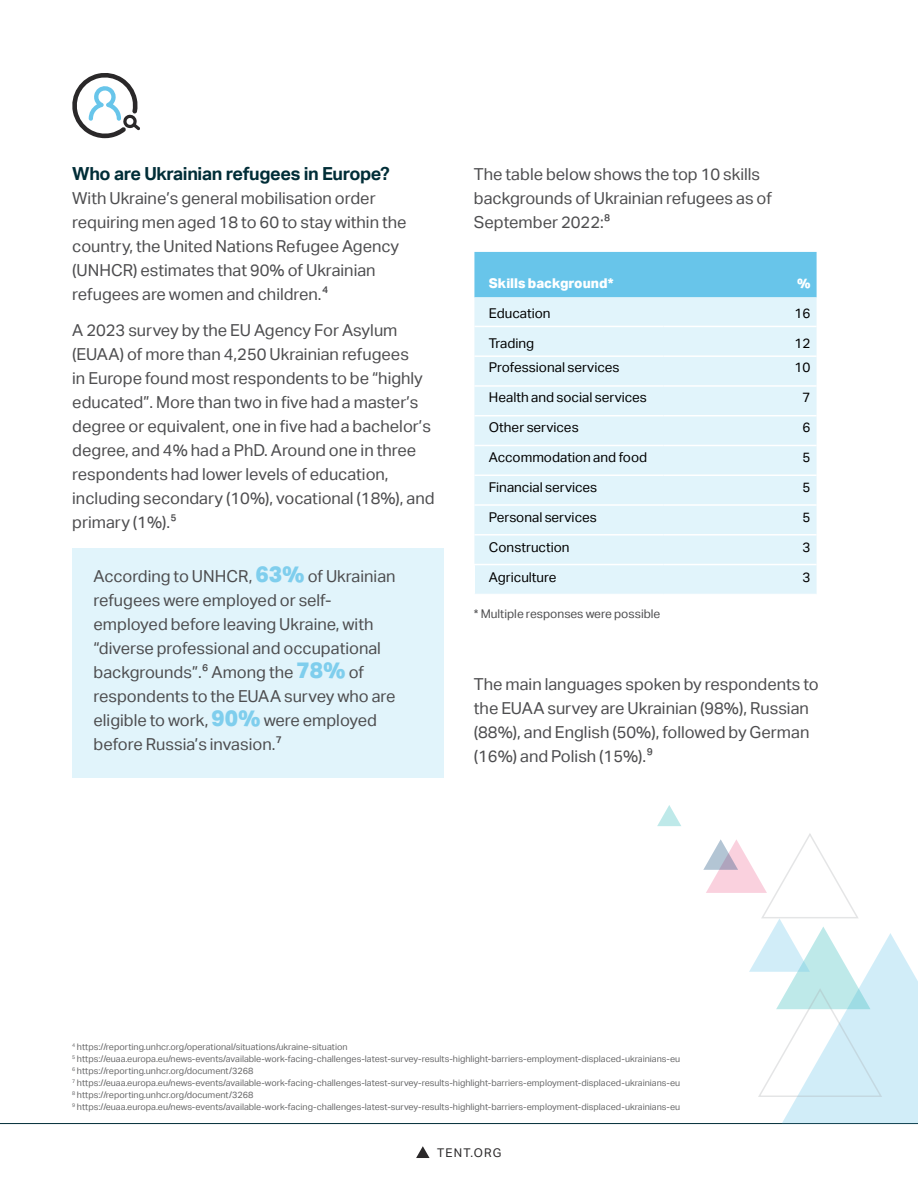
<style>
.page{position:relative;width:918px;height:1188px;background:#fff}
.page>*{position:absolute;margin:0;border:0;box-sizing:border-box;transform-origin:0 0}
.t1{font:700 18px "Aktiv Grotesk";letter-spacing:-.02em;color:#002d37}
.t2{font:16.5px/24px "Aktiv Grotesk";color:#4d4d4f}
.t3{font:13.5px "Aktiv Grotesk";color:#000}
.t4{font:800 13.5px "Aktiv Grotesk";color:#fff}
.t5{font:12px "Aktiv Grotesk";color:#4d4d4f}
.t6{font:12px "Aktiv Grotesk";letter-spacing:.1em;color:#2a2829}
.t7{font:9px/12px "Aktiv Grotesk";color:#686869}
.s1{font-weight:800;font-size:22.5px;color:#7fceed}
</style>
<div class="page">
<svg style="left:416px;top:1146px;width:14px;height:12px"></svg>
<hr style="left:0;top:1123px;width:918px;height:1px;background:#002d37">
<svg style="left:72px;top:73px;width:68px;height:65px"></svg>
<div style="left:72px;top:549px;width:372px;height:229px;background:#e1f4fb"></div>
<div style="left:474px;top:252px;width:343px;height:45px;background:#68c5ea"></div>
<div style="left:474px;top:297px;width:343px;height:297px;background:#e1f4fb"></div>
<hr style="left:474px;top:355px;width:189px;height:2px;background:#fff">
<hr style="left:663px;top:355px;width:154px;height:2px;background:#fff">
<hr style="left:474px;top:385px;width:189px;height:2px;background:#fff">
<hr style="left:663px;top:385px;width:154px;height:2px;background:#fff">
<hr style="left:474px;top:415px;width:189px;height:1px;background:#fff">
<hr style="left:663px;top:415px;width:154px;height:1px;background:#fff">
<hr style="left:474px;top:445px;width:189px;height:1px;background:#fff">
<hr style="left:663px;top:445px;width:154px;height:1px;background:#fff">
<hr style="left:474px;top:475px;width:189px;height:1px;background:#fff">
<hr style="left:663px;top:475px;width:154px;height:1px;background:#fff">
<hr style="left:474px;top:504px;width:189px;height:2px;background:#fff">
<hr style="left:663px;top:504px;width:154px;height:2px;background:#fff">
<hr style="left:474px;top:534px;width:189px;height:2px;background:#fff">
<hr style="left:663px;top:534px;width:154px;height:2px;background:#fff">
<hr style="left:663px;top:326px;width:154px;height:1px;background:#fff">
<hr style="left:474px;top:564px;width:189px;height:1px;background:#fff">
<hr style="left:663px;top:564px;width:154px;height:1px;background:#fff">
<svg style="left:474px;top:565px;width:1px;height:29px"></svg>
<hr style="left:474px;top:326px;width:189px;height:1px;background:#fff">
<svg style="left:703px;top:833px;width:215px;height:290px"></svg>
<svg style="left:657px;top:805px;width:24px;height:21px"></svg>
<p class="t1" style="left:72px;top:161px;width:319px">Who are Ukrainian refugees in Europe?</p>
<p class="t2" style="left:72px;top:185px;width:336px">With Ukraine’s general mobilisation order requiring men aged 18 to 60 to stay within the country, the United Nations Refugee Agency (UNHCR) estimates that 90% of Ukrainian refugees are women and children.4</p>
<p class="t2" style="left:72px;top:318px;width:364px">A 2023 survey by the EU Agency For Asylum (EUAA) of more than 4,250 Ukrainian refugees<br>in Europe found most respondents to be “highly educated”. More than two in five had a master’s degree or equivalent, one in five had a bachelor’s degree, and 4% had a PhD. Around one in three respondents had lower levels of education, including secondary (10%), vocational (18%), and primary (1%).5</p>
<p class="t2" style="left:94px;top:563px;width:304px">According to UNHCR, <span class="s1">63%</span> of Ukrainian refugees were employed or self&shy;employed before leaving Ukraine, with “diverse professional and occupational backgrounds”.6 Among the <span class="s1">78%</span> of respondents to the EUAA survey who are eligible to work, <span class="s1">90%</span> were employed before Russia’s invasion.7</p>
<p class="t2" style="left:474px;top:162px;width:300px">The table below shows the top 10 skills backgrounds of Ukrainian refugees as of<br>September 2022:8</p>
<p class="t4" style="left:489px;top:274px;width:126px">Skills background*</p>
<p class="t4" style="left:797px;top:274px;width:15px">%</p>
<p class="t3" style="left:489px;top:304px;width:63px">Education</p>
<p class="t3" style="left:795px;top:304px;width:17px">16</p>
<p class="t3" style="left:489px;top:334px;width:47px">Trading</p>
<p class="t3" style="left:795px;top:334px;width:17px">12</p>
<p class="t3" style="left:489px;top:358px;width:132px">Professional services</p>
<p class="t3" style="left:795px;top:358px;width:17px">10</p>
<p class="t3" style="left:489px;top:388px;width:159px">Health and social services</p>
<p class="t3" style="left:803px;top:388px;width:9px">7</p>
<p class="t3" style="left:489px;top:418px;width:91px">Other services</p>
<p class="t3" style="left:803px;top:418px;width:9px">6</p>
<p class="t3" style="left:489px;top:448px;width:160px">Accommodation and food</p>
<p class="t3" style="left:803px;top:448px;width:9px">5</p>
<p class="t3" style="left:489px;top:478px;width:110px">Financial services</p>
<p class="t3" style="left:803px;top:478px;width:9px">5</p>
<p class="t3" style="left:489px;top:508px;width:109px">Personal services</p>
<p class="t3" style="left:803px;top:508px;width:9px">5</p>
<p class="t3" style="left:489px;top:538px;width:82px">Construction</p>
<p class="t3" style="left:803px;top:538px;width:9px">3</p>
<p class="t3" style="left:489px;top:568px;width:69px">Agriculture</p>
<p class="t3" style="left:803px;top:568px;width:9px">3</p>
<p class="t5" style="left:474px;top:606px;width:188px">* Multiple responses were possible</p>
<p class="t2" style="left:474px;top:671px;width:347px">The main languages spoken by respondents to the EUAA survey are Ukrainian (98%), Russian (88%), and English (50%), followed by German (16%) and Polish (15%).9</p>
<p class="t7" style="left:72px;top:1040px;width:610px"><sup>4</sup> https://reporting.unhcr.org/operational/situations/ukraine-situation<br><sup>5</sup> https://euaa.europa.eu/news-events/available-work-facing-challenges-latest-survey-results-highlight-barriers-employment-displaced-ukrainians-eu <sup>6</sup> https://reporting.unhcr.org/document/3268<br><sup>7</sup> https://euaa.europa.eu/news-events/available-work-facing-challenges-latest-survey-results-highlight-barriers-employment-displaced-ukrainians-eu <sup>8</sup> https://reporting.unhcr.org/document/3268<br><sup>9</sup> https://euaa.europa.eu/news-events/available-work-facing-challenges-latest-survey-results-highlight-barriers-employment-displaced-ukrainians-eu</p>
<p class="t6" style="left:437px;top:1145px;width:66px">TENT.ORG</p>
</div>
